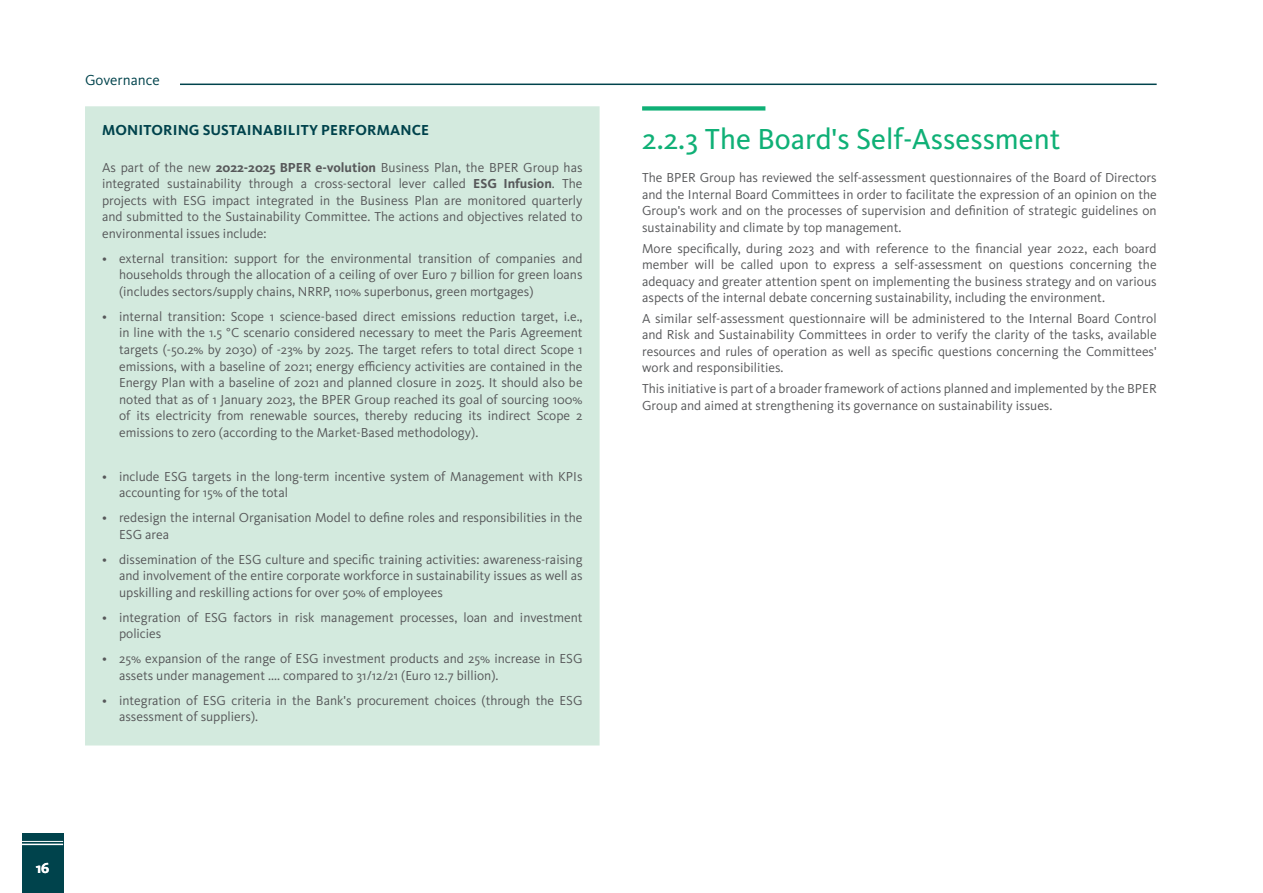
<style>
.page{position:relative;width:1263px;height:893px;background:#fff}
.page>*{position:absolute;margin:0;border:0;box-sizing:border-box;transform-origin:0 0}
.H3_SOTTO_SOTTO_CAPIT{font:30px "Kievit OT";color:#0fb076}
.Titolo_H5_NI_Paragra{font:700 15px "Kievit OT";letter-spacing:.01em;color:#00434c}
.t1{font:15px "Kievit OT";color:#00434c}
.t2{font:700 15px "Kievit OT";color:#fff}
.TESTO{font:13.5px/16.5px "Kievit OT";color:#57585a;text-align:justify}
.s1{font-weight:700}
</style>
<div class="page">
<hr style="left:85px;top:84px;width:1072px;height:1px;background:#00434c">
<div style="left:85px;top:72px;width:95px;height:27px;background:#fff"></div>
<div style="left:22px;top:833px;width:41px;height:60px;background:#00434c"></div>
<hr style="left:22px;top:841px;width:41px;height:1px;background:#fff">
<hr style="left:22px;top:844px;width:41px;height:1px;background:#fff">
<div style="left:85px;top:106px;width:515px;height:639px;background:#d3eade"></div>
<div style="left:642px;top:106px;width:123px;height:5px;background:#0fb076"></div>
<p class="t1" style="left:85px;top:72px;width:76px">Governance</p>
<p class="Titolo_H5_NI_Paragra" style="left:102px;top:121px;width:328px">MONITORING SUSTAINABILITY PERFORMANCE</p>
<p class="TESTO" style="left:102px;top:159px;width:482px">As part of the new <span class="s1">2022-2025 BPER e-volution</span> Business Plan, the BPER Group has integrated sustainability through a cross-sectoral lever called <span class="s1">ESG Infusion</span>. The projects with ESG impact integrated in the Business Plan are monitored quarterly and submitted to the Sustainability Committee. The actions and objectives related to environmental issues include:</p>
<p class="TESTO" style="left:119px;top:250px;width:465px;text-indent:-17px">• external transition: support for the environmental transition of companies and households through the allocation of a ceiling of over Euro 7 billion for green loans (includes sectors/supply chains, NRRP, 110% superbonus, green mortgages)</p>
<p class="TESTO" style="left:119px;top:308px;width:465px;text-indent:-17px">• internal transition: Scope 1 science-based direct emissions reduction target, i.e., in line with the 1.5 °C scenario considered necessary to meet the Paris Agreement targets (-50.2% by 2030) of -23% by 2025. The target refers to total direct Scope 1 emissions, with a baseline of 2021; energy efficiency activities are contained in the Energy Plan with a baseline of 2021 and planned closure in 2025. It should also be noted that as of 1 January 2023, the BPER Group reached its goal of sourcing 100% of its electricity from renewable sources, thereby reducing its indirect Scope 2 emissions to zero (according to the Market-Based methodology).</p>
<p class="TESTO" style="left:119px;top:468px;width:465px;text-indent:-17px">• include ESG targets in the long-term incentive system of Management with KPIs accounting for 15% of the total</p>
<p class="TESTO" style="left:119px;top:510px;width:465px;text-indent:-17px">• redesign the internal Organisation Model to define roles and responsibilities in the<br>ESG area</p>
<p class="TESTO" style="left:119px;top:551px;width:465px;text-indent:-17px">• dissemination of the ESG culture and specific training activities: awareness-raising and involvement of the entire corporate workforce in sustainability issues as well as upskilling and reskilling actions for over 50% of employees</p>
<p class="TESTO" style="left:119px;top:609px;width:465px;text-indent:-17px">• integration of ESG factors in risk management processes, loan and investment policies</p>
<p class="TESTO" style="left:119px;top:651px;width:465px;text-indent:-17px">• 25% expansion of the range of ESG investment products and 25% increase in ESG assets under management .... compared to 31/12/21 (Euro 12.7 billion).</p>
<p class="TESTO" style="left:119px;top:692px;width:465px;text-indent:-17px">• integration of ESG criteria in the Bank's procurement choices (through the ESG assessment of suppliers).</p>
<p class="t2" style="left:36px;top:859px;width:15px">16</p>
<p class="H3_SOTTO_SOTTO_CAPIT" style="left:642px;top:122px;width:420px">2.2.3 The Board's Self-Assessment</p>
<p class="TESTO" style="left:642px;top:170px;width:516px">The BPER Group has reviewed the self-assessment questionnaires of the Board of Directors and the Internal Board Committees in order to facilitate the expression of an opinion on the Group's work and on the processes of supervision and definition of strategic guidelines on sustainability and climate by top management.</p>
<p class="TESTO" style="left:642px;top:240px;width:516px">More specifically, during 2023 and with reference to the financial year 2022, each board member will be called upon to express a self-assessment on questions concerning the adequacy and greater attention spent on implementing the business strategy and on various aspects of the internal debate concerning sustainability, including the environment.</p>
<p class="TESTO" style="left:642px;top:310px;width:516px">A similar self-assessment questionnaire will be administered to the Internal Board Control and Risk and Sustainability Committees in order to verify the clarity of the tasks, available resources and rules of operation as well as specific questions concerning the Committees' work and responsibilities.</p>
<p class="TESTO" style="left:642px;top:380px;width:516px">This initiative is part of a broader framework of actions planned and implemented by the BPER<br>Group and aimed at strengthening its governance on sustainability issues.</p>
</div>
